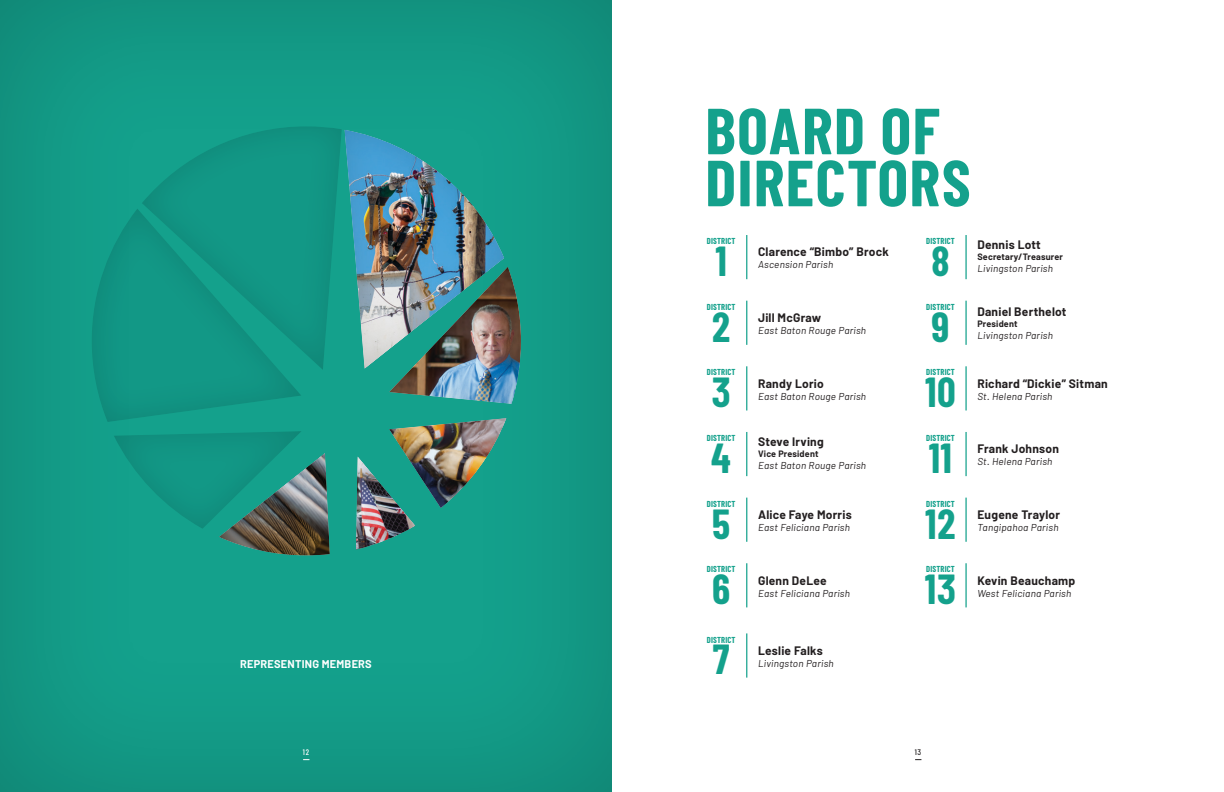
<style>
.page{position:relative;width:1224px;height:792px;background:#fff}
.page>*{position:absolute;margin:0;border:0;box-sizing:border-box;transform-origin:0 0}
.t1{font:700 65px "Barlow Condensed";letter-spacing:.02em;color:#14a18c}
.t2{font:700 41px "Barlow Condensed";letter-spacing:.02em;color:#14a18c}
.t3{font:700 12px "Barlow";letter-spacing:.02em;color:#231f20}
.t4{font:700 11px "Barlow";letter-spacing:.02em;color:#fff}
.t5{font:italic 10px "Barlow";letter-spacing:.02em;color:#231f20}
.t6{font:700 9px "Barlow";letter-spacing:.02em;color:#231f20}
.t7{font:700 8.5px "Barlow Condensed";letter-spacing:.02em;color:#14a18c}
.t8{font:500 8px "Barlow Condensed";color:#fff}
.t9{font:500 8px "Barlow Condensed";color:#231f20}
</style>
<div class="page">
<div style="left:0;top:0;width:622px;height:792px;background:#139a86"></div>
<div style="left:612px;top:0;width:612px;height:792px;background:#fff"></div>
<svg style="left:746px;top:432px;width:1px;height:44px"></svg>
<svg style="left:746px;top:301px;width:1px;height:44px"></svg>
<svg style="left:746px;top:498px;width:1px;height:44px"></svg>
<svg style="left:746px;top:366px;width:1px;height:44px"></svg>
<svg style="left:746px;top:563px;width:1px;height:44px"></svg>
<svg style="left:746px;top:235px;width:1px;height:44px"></svg>
<svg style="left:965px;top:235px;width:2px;height:44px"></svg>
<svg style="left:965px;top:301px;width:2px;height:44px"></svg>
<svg style="left:965px;top:366px;width:2px;height:44px"></svg>
<svg style="left:965px;top:432px;width:2px;height:44px"></svg>
<svg style="left:965px;top:498px;width:2px;height:44px"></svg>
<svg style="left:965px;top:563px;width:2px;height:44px"></svg>
<svg style="left:746px;top:633px;width:1px;height:45px"></svg>
<svg style="left:114px;top:431px;width:187px;height:97px"></svg>
<div style="left:218px;top:452px;width:112px;height:104px;background:#231f20;opacity:.15"></div>
<img style="left:356px;top:456px;width:59px;height:94px">
<div style="left:388px;top:417px;width:119px;height:92px;background:#231f20;opacity:.15"></div>
<img style="left:389px;top:267px;width:132px;height:137px">
<div style="left:343px;top:129px;width:162px;height:241px;background:#231f20;opacity:.15"></div>
<p class="t4" style="left:240px;top:656px;width:133px">REPRESENTING MEMBERS</p>
<p class="t1" style="left:705px;top:91px;width:236px">BOARD OF</p>
<p class="t1" style="left:705px;top:143px;width:267px">DIRECTORS</p>
<p class="t7" style="left:707px;top:236px;width:30px">DISTRICT</p>
<p class="t2" style="left:715px;top:236px;width:13px">1</p>
<p class="t7" style="left:707px;top:301px;width:30px">DISTRICT</p>
<p class="t2" style="left:712px;top:301px;width:19px">2</p>
<p class="t7" style="left:707px;top:367px;width:30px">DISTRICT</p>
<p class="t2" style="left:712px;top:367px;width:20px">3</p>
<p class="t7" style="left:707px;top:433px;width:30px">DISTRICT</p>
<p class="t2" style="left:711px;top:433px;width:21px">4</p>
<p class="t7" style="left:707px;top:498px;width:30px">DISTRICT</p>
<p class="t2" style="left:712px;top:498px;width:19px">5</p>
<p class="t3" style="left:758px;top:243px;width:132px">Clarence “Bimbo” Brock</p>
<p class="t5" style="left:758px;top:259px;width:77px">Ascension Parish</p>
<p class="t3" style="left:758px;top:309px;width:65px">Jill McGraw</p>
<p class="t5" style="left:758px;top:324px;width:110px">East Baton Rouge Parish</p>
<p class="t3" style="left:758px;top:375px;width:67px">Randy Lorio</p>
<p class="t5" style="left:758px;top:390px;width:110px">East Baton Rouge Parish</p>
<p class="t3" style="left:758px;top:433px;width:67px">Steve Irving</p>
<p class="t6" style="left:758px;top:447px;width:62px">Vice President</p>
<p class="t5" style="left:758px;top:460px;width:110px">East Baton Rouge Parish</p>
<p class="t3" style="left:758px;top:506px;width:95px">Alice Faye Morris</p>
<p class="t5" style="left:758px;top:521px;width:93px">East Feliciana Parish</p>
<p class="t7" style="left:926px;top:236px;width:30px">DISTRICT</p>
<p class="t2" style="left:931px;top:236px;width:20px">8</p>
<p class="t7" style="left:926px;top:301px;width:30px">DISTRICT</p>
<p class="t2" style="left:931px;top:301px;width:19px">9</p>
<p class="t7" style="left:926px;top:367px;width:30px">DISTRICT</p>
<p class="t2" style="left:925px;top:367px;width:32px">10</p>
<p class="t7" style="left:926px;top:433px;width:30px">DISTRICT</p>
<p class="t2" style="left:929px;top:433px;width:25px">11</p>
<p class="t7" style="left:926px;top:498px;width:30px">DISTRICT</p>
<p class="t2" style="left:925px;top:498px;width:32px">12</p>
<p class="t3" style="left:977px;top:236px;width:65px">Dennis Lott</p>
<p class="t6" style="left:977px;top:251px;width:87px">Secretary/Treasurer</p>
<p class="t5" style="left:977px;top:263px;width:77px">Livingston Parish</p>
<p class="t3" style="left:977px;top:303px;width:91px">Daniel Berthelot</p>
<p class="t6" style="left:977px;top:317px;width:42px">President</p>
<p class="t5" style="left:977px;top:329px;width:77px">Livingston Parish</p>
<p class="t3" style="left:977px;top:375px;width:132px">Richard “Dickie” Sitman</p>
<p class="t5" style="left:977px;top:390px;width:77px">St. Helena Parish</p>
<p class="t3" style="left:977px;top:440px;width:83px">Frank Johnson</p>
<p class="t5" style="left:977px;top:456px;width:77px">St. Helena Parish</p>
<p class="t3" style="left:977px;top:506px;width:84px">Eugene Traylor</p>
<p class="t5" style="left:977px;top:521px;width:83px">Tangipahoa Parish</p>
<p class="t7" style="left:707px;top:564px;width:30px">DISTRICT</p>
<p class="t7" style="left:926px;top:564px;width:30px">DISTRICT</p>
<p class="t2" style="left:712px;top:564px;width:20px">6</p>
<p class="t3" style="left:758px;top:571px;width:70px">Glenn DeLee</p>
<p class="t5" style="left:758px;top:587px;width:93px">East Feliciana Parish</p>
<p class="t2" style="left:925px;top:564px;width:32px">13</p>
<p class="t3" style="left:977px;top:571px;width:99px">Kevin Beauchamp</p>
<p class="t5" style="left:977px;top:587px;width:96px">West Feliciana Parish</p>
<p class="t7" style="left:707px;top:634px;width:30px">DISTRICT</p>
<p class="t2" style="left:713px;top:634px;width:18px">7</p>
<p class="t3" style="left:758px;top:642px;width:66px">Leslie Falks</p>
<p class="t5" style="left:758px;top:657px;width:77px">Livingston Parish</p>
<p class="t8" style="left:303px;top:747px;width:8px">12</p>
<p class="t9" style="left:915px;top:747px;width:8px">13</p>
</div>
